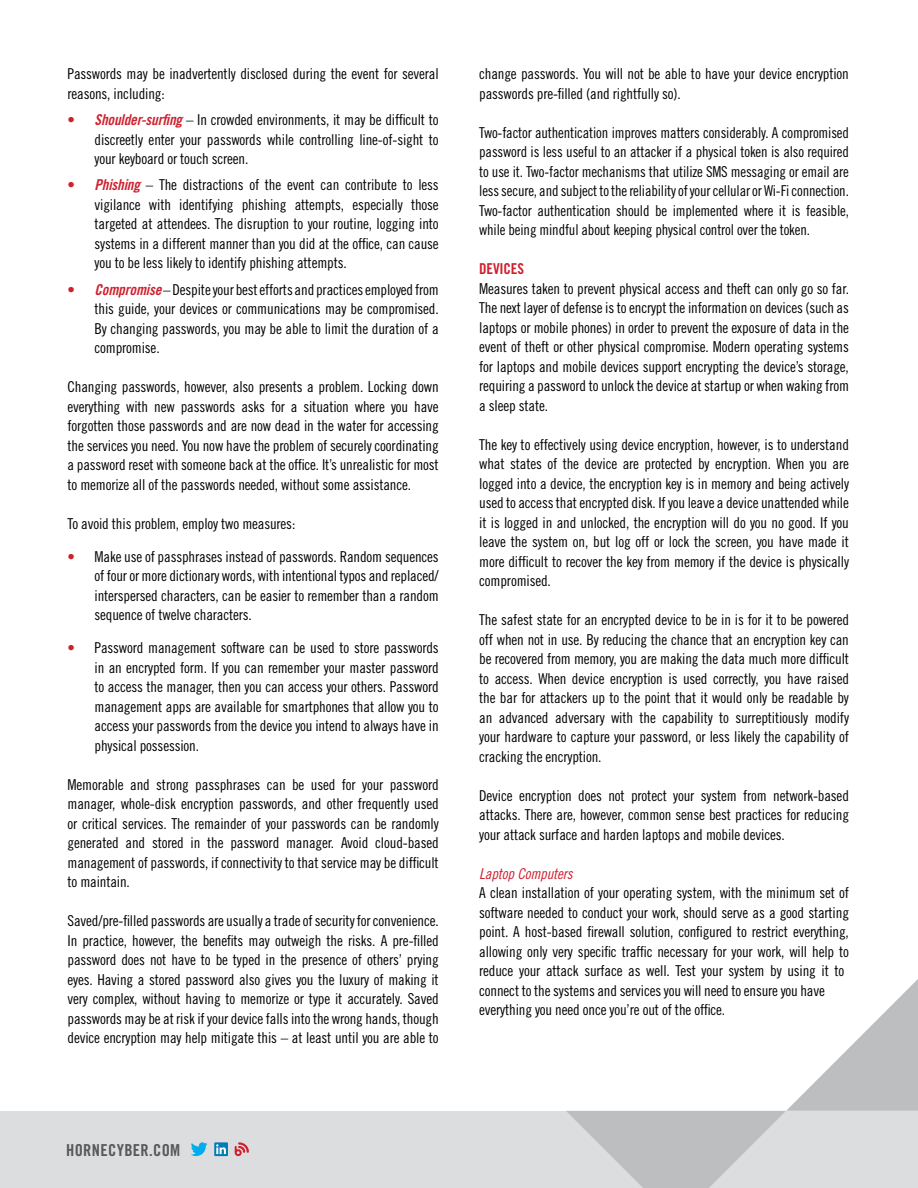
<style>
.page{position:relative;width:918px;height:1188px;background:#fff}
.page>*{position:absolute;margin:0;border:0;box-sizing:border-box;transform-origin:0 0}
.t1{font:16.5px "Trade Gothic Bold Cond Twenty";letter-spacing:.02em;color:#58595b}
.t2{font:15px/19.5px "Trade Gothic Cond Eighteen";letter-spacing:-.01em;color:#000;text-align:justify}
.t3{font:15px "Trade Gothic Cond Eighteen Obl";letter-spacing:-.01em;color:#cf202e}
.t4{font:15px "Trade Gothic Bold Cond Twenty";letter-spacing:-.01em;color:#cf202e}
.s1{font-family:"Trade Gothic Bold Cond Twenty";color:#cf202e}
.s2{font-family:"Trade Gothic Bold Cond Twenty Obl";color:#cf202e}
</style>
<div class="page">
<div style="left:0;top:1111px;width:918px;height:77px;background:#dcddde"></div>
<svg style="left:566px;top:979px;width:352px;height:209px"></svg>
<svg style="left:191px;top:1142px;width:17px;height:14px"></svg>
<div style="left:214px;top:1142px;width:14px;height:14px;background:#007bb6"></div>
<svg style="left:216px;top:1144px;width:10px;height:10px"></svg>
<svg style="left:235px;top:1142px;width:14px;height:15px"></svg>
<p class="t2" style="left:68px;top:64px;width:373px">Passwords may be inadvertently disclosed during the event for several reasons, including:</p>
<p class="t2" style="left:94px;top:110px;width:346px;text-indent:-27px"><span class="s1">•</span> <span class="s2">Shoulder-surfing</span> – In crowded environments, it may be difficult to discreetly enter your passwords while controlling line-of-sight to your keyboard or touch screen.</p>
<p class="t2" style="left:94px;top:175px;width:346px;text-indent:-27px"><span class="s1">•</span> <span class="s2">Phishing</span> – The distractions of the event can contribute to less vigilance with identifying phishing attempts, especially those targeted at attendees. The disruption to your routine, logging into systems in a different manner than you did at the office, can cause you to be less likely to identify phishing attempts.</p>
<p class="t2" style="left:94px;top:279px;width:346px;text-indent:-27px"><span class="s1">•</span> <span class="s2">Compromise</span>– Despite your best efforts and practices employed from this guide, your devices or communications may be compromised.<br>By changing passwords, you may be able to limit the duration of a compromise.</p>
<p class="t2" style="left:68px;top:377px;width:373px">Changing passwords, however, also presents a problem. Locking down everything with new passwords asks for a situation where you have forgotten those passwords and are now dead in the water for accessing the services you need. You now have the problem of securely coordinating a password reset with someone back at the office. It’s unrealistic for most to memorize all of the passwords needed, without some assistance.</p>
<p class="t2" style="left:68px;top:513px;width:229px">To avoid this problem, employ two measures:</p>
<p class="t2" style="left:94px;top:546px;width:346px;text-indent:-27px"><span class="s1">•</span> Make use of passphrases instead of passwords. Random sequences of four or more dictionary words, with intentional typos and replaced/ interspersed characters, can be easier to remember than a random sequence of twelve characters.</p>
<p class="t2" style="left:94px;top:638px;width:346px;text-indent:-27px"><span class="s1">•</span> Password management software can be used to store passwords in an encrypted form. If you can remember your master password to access the manager, then you can access your others. Password management apps are available for smartphones that allow you to access your passwords from the device you intend to always have in physical possession.</p>
<p class="t2" style="left:68px;top:774px;width:373px">Memorable and strong passphrases can be used for your password manager, whole-disk encryption passwords, and other frequently used or critical services. The remainder of your passwords can be randomly generated and stored in the password manager. Avoid cloud-based management of passwords, if connectivity to that service may be difficult to maintain.</p>
<p class="t2" style="left:68px;top:911px;width:373px">Saved/pre-filled passwords are usually a trade of security for convenience.<br>In practice, however, the benefits may outweigh the risks. A pre-filled password does not have to be typed in the presence of others’ prying eyes. Having a stored password also gives you the luxury of making it very complex, without having to memorize or type it accurately. Saved passwords may be at risk if your device falls into the wrong hands, though device encryption may help mitigate this – at least until you are able to</p>
<p class="t1" style="left:66px;top:1140px;width:116px">HORNECYBER.COM</p>
<p class="t2" style="left:479px;top:64px;width:371px">change passwords. You will not be able to have your device encryption passwords pre-filled (and rightfully so).</p>
<p class="t2" style="left:479px;top:123px;width:371px">Two-factor authentication improves matters considerably. A compromised password is less useful to an attacker if a physical token is also required to use it. Two-factor mechanisms that utilize SMS messaging or email are less secure, and subject to the reliability of your cellular or Wi-Fi connection.<br>Two-factor authentication should be implemented where it is feasible, while being mindful about keeping physical control over the token.</p>
<p class="t4" style="left:479px;top:260px;width:46px">DEVICES</p>
<p class="t2" style="left:479px;top:279px;width:371px">Measures taken to prevent physical access and theft can only go so far.<br>The next layer of defense is to encrypt the information on devices (such as laptops or mobile phones) in order to prevent the exposure of data in the event of theft or other physical compromise. Modern operating systems for laptops and mobile devices support encrypting the device’s storage, requiring a password to unlock the device at startup or when waking from a sleep state.</p>
<p class="t2" style="left:479px;top:435px;width:371px">The key to effectively using device encryption, however, is to understand what states of the device are protected by encryption. When you are logged into a device, the encryption key is in memory and being actively used to access that encrypted disk. If you leave a device unattended while it is logged in and unlocked, the encryption will do you no good. If you leave the system on, but log off or lock the screen, you have made it more difficult to recover the key from memory if the device is physically compromised.</p>
<p class="t2" style="left:479px;top:610px;width:371px">The safest state for an encrypted device to be in is for it to be powered off when not in use. By reducing the chance that an encryption key can be recovered from memory, you are making the data much more difficult to access. When device encryption is used correctly, you have raised the bar for attackers up to the point that it would only be readable by an advanced adversary with the capability to surreptitiously modify your hardware to capture your password, or less likely the capability of cracking the encryption.</p>
<p class="t2" style="left:479px;top:786px;width:371px">Device encryption does not protect your system from network-based attacks. There are, however, common sense best practices for reducing your attack surface and harden laptops and mobile devices.</p>
<p class="t3" style="left:479px;top:865px;width:95px">Laptop Computers</p>
<p class="t2" style="left:479px;top:883px;width:371px;text-align:left">A clean installation of your operating system, with the minimum set of software needed to conduct your work, should serve as a good starting point. A host-based firewall solution, configured to restrict everything, allowing only very specific traffic necessary for your work, will help to reduce your attack surface as well. Test your system by using it to connect to the systems and services you will need to ensure you have everything you need once you’re out of the office.</p>
</div>
